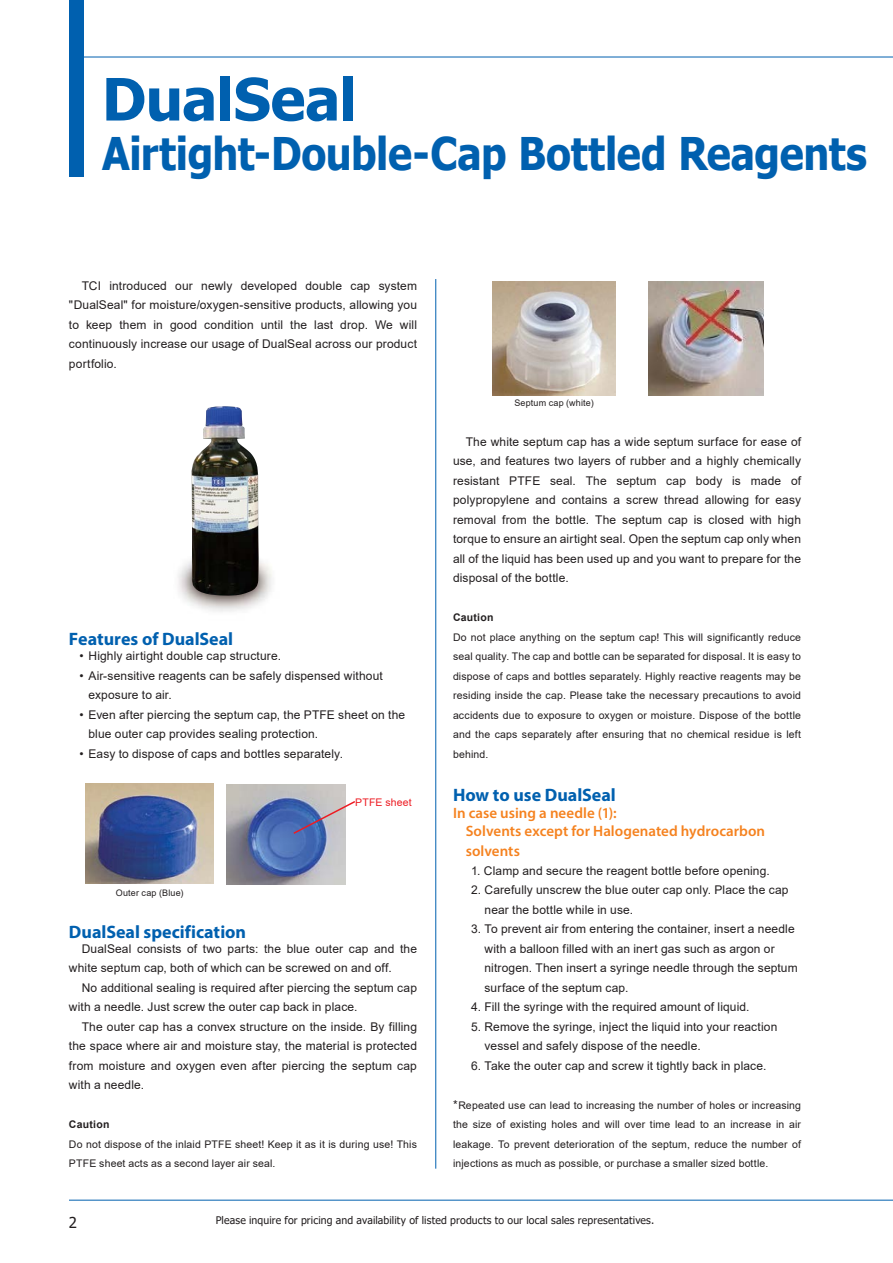
<style>
.page{position:relative;width:893px;height:1263px;background:#fff}
.page>*{position:absolute;margin:0;border:0;box-sizing:border-box;transform-origin:0 0}
.t1{font:700 58.5px "Tahoma";letter-spacing:-.01em;color:#0060af}
.t2{font:700 45px "Tahoma";letter-spacing:-.01em;color:#0060af;scale:.9 1}
.t3{font:700 18px "Myriad Pro";color:#0060af}
.t4{font:600 15px/18px "Myriad Pro";letter-spacing:.005em;color:#f5821f}
.t5{font:15px "Tahoma";color:#221e1f}
.t6{font:12px/19.5px "Arial";letter-spacing:.01em;color:#221e1f}
.t7{font:10.5px/19.5px "Arial";letter-spacing:.015em;color:#221e1f;text-align:justify}
.t8{font:10.5px "Tahoma";letter-spacing:.015em;color:#221e1f}
.t9{font:700 10.5px "Arial";letter-spacing:.02em;color:#221e1f}
.t10{font:10.5px "Arial";letter-spacing:.015em;color:#ed1c23}
.t11{font:9px "Arial";letter-spacing:.02em;color:#221e1f}
.s1{font-size:12px}
</style>
<div class="page">
<hr style="left:435px;top:279px;width:1px;height:890px;background:#0060af">
<hr style="left:69px;top:1200px;width:824px;height:1px;background:#0060af">
<hr style="left:69px;top:57px;width:824px;height:1px;background:#0060af">
<div style="left:69px;top:0;width:15px;height:177px;background:#0060af"></div>
<img style="left:178px;top:558px;width:94px;height:54px">
<img style="left:192px;top:406px;width:67px;height:190px">
<img style="left:86px;top:784px;width:127px;height:100px">
<img style="left:226px;top:784px;width:120px;height:100px">
<svg style="left:292px;top:800px;width:63px;height:35px"></svg>
<img style="left:492px;top:281px;width:124px;height:114px">
<img style="left:649px;top:282px;width:114px;height:113px">
<h1 class="t1" style="left:102px;top:58px;width:256px">DualSeal</h1>
<h2 class="t2" style="left:102px;top:122px;width:852px">Airtight-Double-Cap Bottled Reagents</h2>
<p class="t6" style="left:69px;top:276px;width:350px;text-align:justify;text-indent:13px">TCI introduced our newly developed double cap system "DualSeal" for moisture/oxygen-sensitive products, allowing you to keep them in good condition until the last drop. We will continuously increase our usage of DualSeal across our product portfolio.</p>
<h3 class="t3" style="left:69px;top:627px;width:166px">Features of DualSeal</h3>
<p class="t6" style="left:79px;top:646px;width:203px">• Highly airtight double cap structure.</p>
<p class="t6" style="left:88px;top:666px;width:296px;text-indent:-9px">• Air-sensitive reagents can be safely dispensed without exposure to air.</p>
<p class="t6" style="left:88px;top:705px;width:318px;text-indent:-9px">• Even after piercing the septum cap, the PTFE sheet on the blue outer cap provides sealing protection.</p>
<p class="t6" style="left:80px;top:744px;width:265px">• Easy to dispose of caps and bottles separately.</p>
<p class="t11" style="left:116px;top:887px;width:69px">Outer cap (Blue)</p>
<p class="t10" style="left:355px;top:795px;width:58px">PTFE sheet</p>
<h3 class="t3" style="left:69px;top:920px;width:179px">DualSeal specification</h3>
<p class="t6" style="left:69px;top:939px;width:349px;text-indent:13px">DualSeal consists of two parts: the blue outer cap and the white septum cap, both of which can be screwed on and off.</p>
<p class="t6" style="left:69px;top:978px;width:349px;text-indent:13px">No additional sealing is required after piercing the septum cap with a needle. Just screw the outer cap back in place.</p>
<p class="t6" style="left:69px;top:1017px;width:350px;text-align:justify;text-indent:13px">The outer cap has a convex structure on the inside. By filling the space where air and moisture stay, the material is protected from moisture and oxygen even after piercing the septum cap with a needle.</p>
<p class="t9" style="left:69px;top:1117px;width:42px">Caution</p>
<p class="t7" style="left:69px;top:1134px;width:350px">Do not dispose of the inlaid PTFE sheet! Keep it as it is during use! This<br>PTFE sheet acts as a second layer air seal.</p>
<p class="t11" style="left:514px;top:397px;width:81px">Septum cap (white)</p>
<p class="t6" style="left:453px;top:432px;width:350px;text-align:justify;text-indent:13px">The white septum cap has a wide septum surface for ease of use, and features two layers of rubber and a highly chemically resistant PTFE seal. The septum cap body is made of polypropylene and contains a screw thread allowing for easy removal from the bottle. The septum cap is closed with high torque to ensure an airtight seal. Open the septum cap only when all of the liquid has been used up and you want to prepare for the disposal of the bottle.</p>
<p class="t9" style="left:453px;top:610px;width:42px">Caution</p>
<p class="t7" style="left:453px;top:627px;width:350px">Do not place anything on the septum cap! This will significantly reduce seal quality. The cap and bottle can be separated for disposal. It is easy to dispose of caps and bottles separately. Highly reactive reagents may be residing inside the cap. Please take the necessary precautions to avoid accidents due to exposure to oxygen or moisture. Dispose of the bottle and the caps separately after ensuring that no chemical residue is left behind.</p>
<h3 class="t3" style="left:453px;top:783px;width:164px">How to use DualSeal</h3>
<p class="t4" style="left:466px;top:804px;width:301px;text-indent:-13px">In case using a needle (1):<br>Solvents except for Halogenated hydrocarbon</p>
<p class="t4" style="left:466px;top:841px;width:56px">solvents</p>
<p class="t6" style="left:471px;top:861px;width:300px">1. Clamp and secure the reagent bottle before opening.</p>
<p class="t6" style="left:484px;top:880px;width:306px;text-indent:-14px">2. Carefully unscrew the blue outer cap only. Place the cap near the bottle while in use.</p>
<p class="t6" style="left:484px;top:919px;width:315px;text-indent:-14px">3. To prevent air from entering the container, insert a needle with a balloon filled with an inert gas such as argon or nitrogen. Then insert a syringe needle through the septum surface of the septum cap.</p>
<p class="t6" style="left:471px;top:997px;width:280px">4. Fill the syringe with the required amount of liquid.</p>
<p class="t6" style="left:484px;top:1017px;width:294px;text-indent:-14px">5. Remove the syringe, inject the liquid into your reaction vessel and safely dispose of the needle.</p>
<p class="t6" style="left:471px;top:1056px;width:297px">6. Take the outer cap and screw it tightly back in place.</p>
<p class="t7" style="left:453px;top:1095px;width:350px"><span class="s1">*</span>Repeated use can lead to increasing the number of holes or increasing the size of existing holes and will over time lead to an increase in air leakage. To prevent deterioration of the septum, reduce the number of injections as much as possible, or purchase a smaller sized bottle.</p>
<p class="t5" style="left:69px;top:1212px;width:10px">2</p>
<p class="t8" style="left:216px;top:1213px;width:440px">Please inquire for pricing and availability of listed products to our local sales representatives.</p>
</div>
